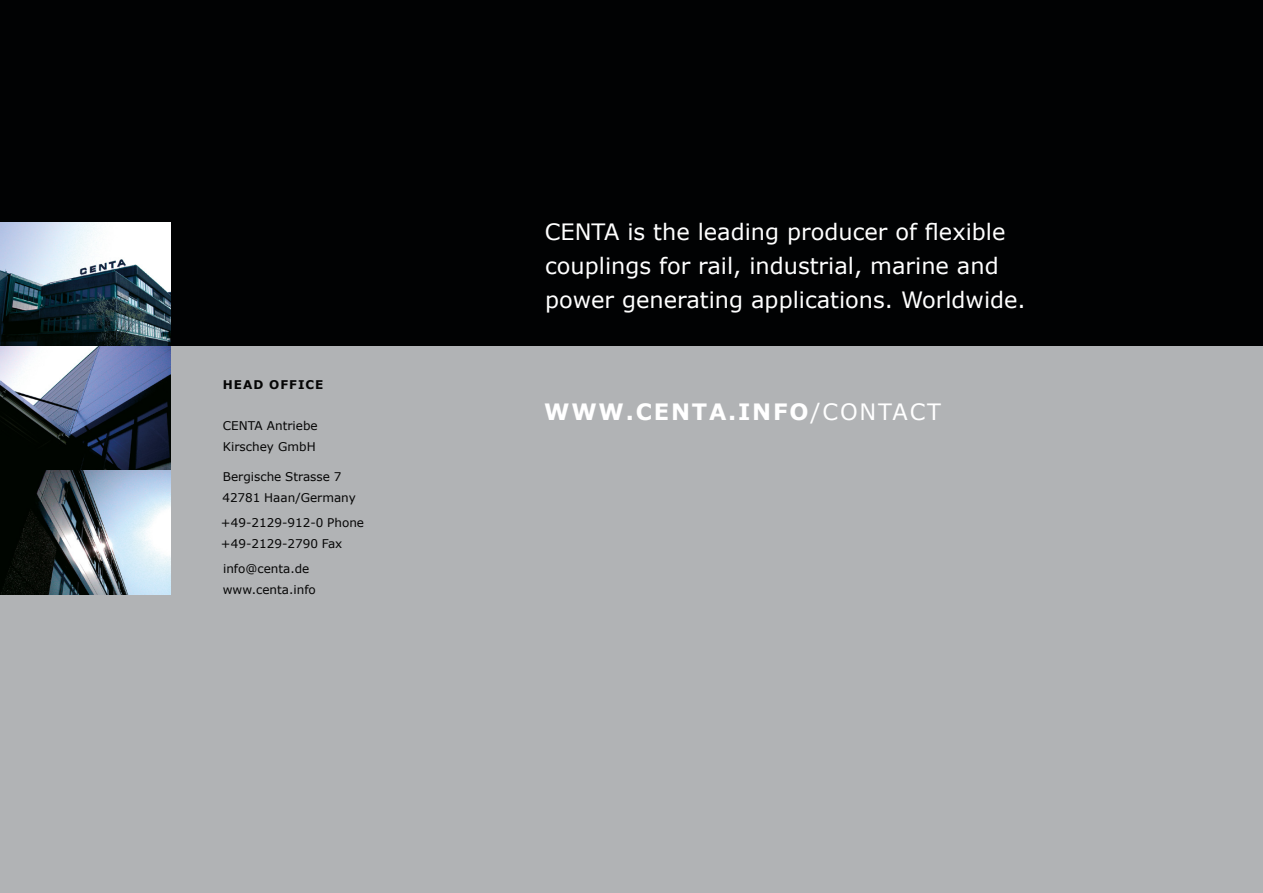
<style>
.page{position:relative;width:1263px;height:893px;background:#fff}
.page>*{position:absolute;margin:0;border:0;box-sizing:border-box;transform-origin:0 0}
.t1{font:22.5px/33.8px "Verdana";color:#fff}
.t2{font:700 22.5px "Verdana";letter-spacing:.08em;color:#fff}
.t3{font:12px/21px "Verdana";color:#050505}
.t4{font:700 12px "Verdana";letter-spacing:.08em;color:#050505}
.s1{font-weight:400}
</style>
<div class="page">
<div style="left:0;top:0;width:1263px;height:480px;background:#010203"></div>
<div style="left:0;top:347px;width:1263px;height:546px;background:#b1b3b5"></div>
<img style="left:0;top:223px;width:171px;height:124px">
<svg style="left:0;top:347px;width:171px;height:124px;background:#515a6e"></svg>
<svg style="left:0;top:471px;width:171px;height:123px;background:#6e7980"></svg>
<p class="t4" style="left:223px;top:376px;width:102px">HEAD OFFICE</p>
<p class="t3" style="left:223px;top:415px;width:96px">CENTA Antriebe<br>Kirschey GmbH</p>
<p class="t3" style="left:222px;top:465px;width:135px">Bergische Strasse 7<br>42781 Haan/Germany</p>
<p class="t3" style="left:221px;top:512px;width:145px">+49-2129-912-0 Phone +49-2129-2790 Fax</p>
<p class="t3" style="left:223px;top:558px;width:95px">info@centa.de www.centa.info</p>
<h1 class="t1" style="left:545px;top:214px;width:482px">CENTA is the leading producer of flexible couplings for rail, industrial, marine and power generating applications. Worldwide.</h1>
<h1 class="t2" style="left:544px;top:396px;width:398px">WWW.CENTA.INFO<span class="s1">/CONTACT</span></h1>
</div>
